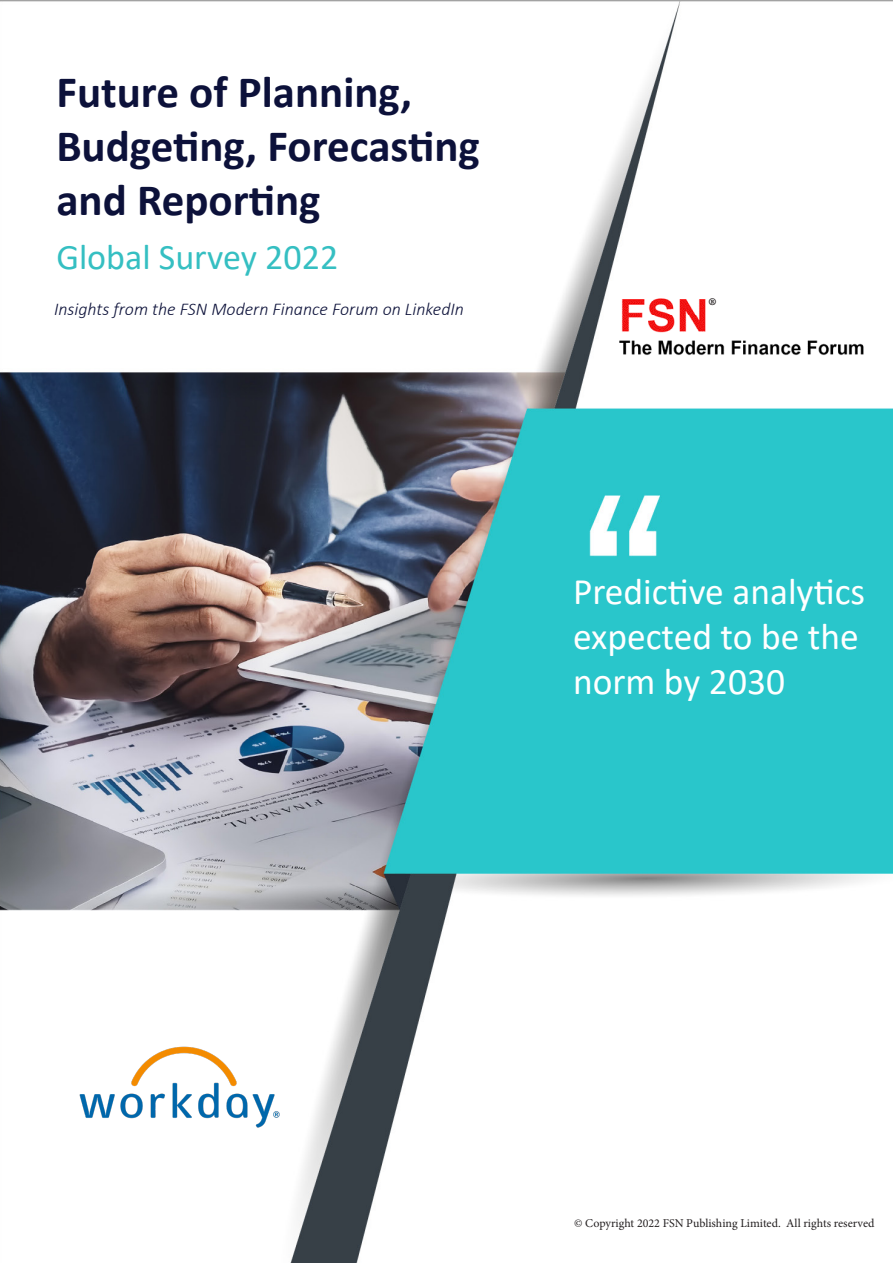
<style>
.page{position:relative;width:893px;height:1263px;background:#fff}
.page>*{position:absolute;margin:0;border:0;box-sizing:border-box;transform-origin:0 0}
.t1{font:700 45px/54px "Calibri";color:#0c113a}
.t2{font:37.5px/45px "Calibri";color:#fff}
.t3{font:36px "Calibri";color:#35bfc2}
.t4{font:27px "Minion Pro";color:#231f20}
.t5{font:italic 300 18px "Calibri";color:#0d123a}
.t6{font:12px "Minion Pro";color:#231f20}
</style>
<div class="page">
<img style="left:0;top:0;width:893px;height:1263px">
<img style="left:619px;top:274px;width:267px;height:107px">
<img style="left:73px;top:1046px;width:213px;height:82px">
<p class="t1" style="left:56px;top:65px;width:425px">Future of Planning,<br>Budgeting, Forecasting and Reporting</p>
<p class="t3" style="left:56px;top:232px;width:283px">Global Survey 2022</p>
<p class="t5" style="left:54px;top:298px;width:411px">Insights from the FSN Modern Finance Forum on LinkedIn</p>
<p class="t4" style="left:708px;top:290px;width:10px">®</p>
<p class="t2" style="left:573px;top:568px;width:294px">Predictive analytics expected to be the norm by 2030</p>
<p class="t6" style="left:574px;top:1215px;width:302px">© Copyright 2022 FSN Publishing Limited. All rights reserved</p>
</div>
